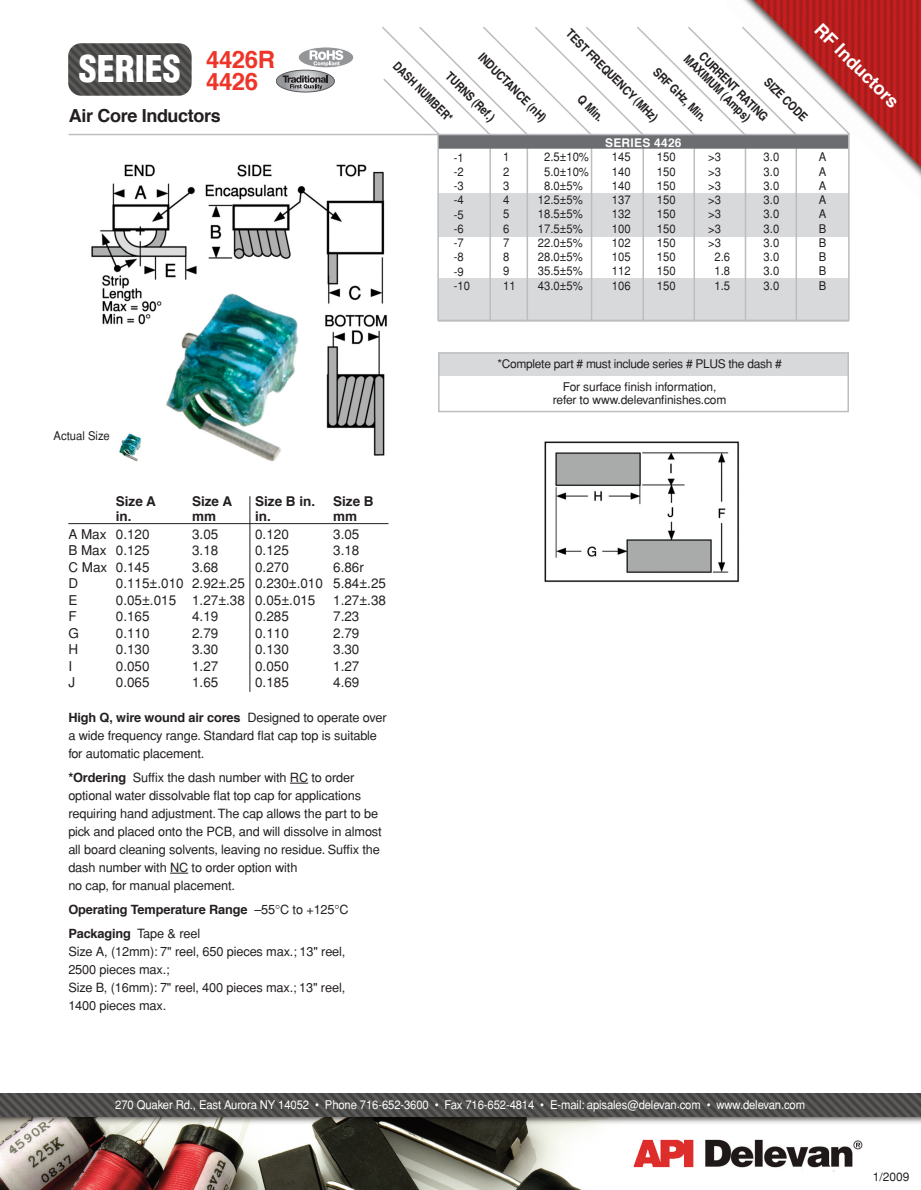
<style>
.page{position:relative;width:921px;height:1190px;background:#fff}
.page>*{position:absolute;margin:0;border:0;box-sizing:border-box;transform-origin:0 0}
.t1{font:900 condensed 36px "Helvetica";color:#fff}
.t2{font:700 24px "Helvetica";color:#ee3529}
.t3{font:700 18px "Helvetica";letter-spacing:-.02em;color:#231f20}
.t4{font:700 18px "Helvetica";color:#fff}
.t5{font:13.5px "Helvetica";color:#231f20}
.t6{font:700 13.5px "Helvetica";color:#231f20}
.t7{font:12.75px/18px "Helvetica";letter-spacing:-.01em;color:#231f20}
.t8{font:700 12.75px/24px "Helvetica";letter-spacing:-.01em;color:#231f20}
.t9{font:700 12.3px/12.3px "Helvetica";color:#231f20;scale:.85 1}
.t10{font:700 12.3px "Helvetica";color:#231f20;scale:.8 1}
.t11{font:12px/14.2px "Helvetica";letter-spacing:-.01em;color:#231f20;text-align:justify;scale:.94 1}
.t12{font:12px "Helvetica";letter-spacing:-.01em;color:#fff;scale:.94 1}
.t13{font:12px/22.5px "Helvetica";letter-spacing:-.01em;color:#231f20;text-align:center}
.t14{font:700 12px "Helvetica";letter-spacing:.02em;color:#fff}
.s1{font-weight:700}
.s2{font-weight:400}
</style>
<div class="page">
<img style="left:91px;top:164px;width:296px;height:298px">
<hr style="left:68px;top:523px;width:320px;height:1px;background:#231f20">
<svg style="left:290px;top:783px;width:18px;height:1px"></svg>
<svg style="left:170px;top:873px;width:18px;height:1px"></svg>
<hr style="left:249px;top:496px;width:1px;height:196px;background:#231f20">
<img style="left:743px;top:0;width:178px;height:206px">
<img style="left:68px;top:43px;width:124px;height:53px;border-radius:13px">
<svg style="left:298px;top:47px;width:56px;height:21px"></svg>
<div style="left:298px;top:47px;width:56px;height:21px;border:1px solid #fff;border-radius:50%"></div>
<svg style="left:309px;top:50px;width:34px;height:16px"></svg>
<svg style="left:276px;top:70px;width:58px;height:22px"></svg>
<div style="left:276px;top:70px;width:59px;height:22px;border:1px solid #57585a;border-radius:50%"></div>
<svg style="left:283px;top:76px;width:45px;height:13px"></svg>
<img style="left:0;top:1094px;width:921px;height:96px">
<hr style="left:69px;top:134px;width:780px;height:1px;background:#bcbdc0">
<svg style="left:380px;top:25px;width:471px;height:111px"></svg>
<div style="left:438px;top:193px;width:411px;height:43px;background:#d8d9db"></div>
<div style="left:438px;top:279px;width:411px;height:43px;background:#d8d9db"></div>
<hr style="left:489px;top:134px;width:2px;height:187px;background:#bcbdc0">
<hr style="left:526px;top:134px;width:2px;height:187px;background:#bcbdc0">
<hr style="left:591px;top:134px;width:1px;height:187px;background:#bcbdc0">
<hr style="left:642px;top:134px;width:2px;height:187px;background:#bcbdc0">
<hr style="left:693px;top:134px;width:2px;height:187px;background:#bcbdc0">
<hr style="left:744px;top:134px;width:2px;height:187px;background:#bcbdc0">
<hr style="left:795px;top:134px;width:2px;height:187px;background:#bcbdc0">
<hr style="left:848px;top:133px;width:1px;height:188px;background:#bcbdc0">
<hr style="left:437px;top:133px;width:2px;height:188px;background:#bcbdc0">
<hr style="left:438px;top:320px;width:411px;height:1px;background:#bcbdc0">
<div style="left:438px;top:135px;width:410px;height:14px;background:#6c6d70"></div>
<img style="left:544px;top:441px;width:196px;height:142px">
<div style="left:439px;top:354px;width:409px;height:22px;background:#d8d9db"></div>
<div style="left:438px;top:352px;width:411px;height:60px;border:2px solid #bcbdc0"></div>
<h1 class="t1" style="left:79px;top:49px;width:198px">SERIES <sup>4426R</sup></h1>
<h2 class="t2" style="left:206px;top:72px;width:53px">4426</h2>
<h3 class="t3" style="left:69px;top:108px;width:153px">Air Core Inductors</h3>
<p class="t11" style="left:54px;top:428px;width:61px">Actual Size</p>
<p class="t9" style="left:484px;top:52px;width:108px;rotate:45deg">INDUCTANCE (nH)</p>
<p class="t10" style="left:399px;top:60px;width:99px;rotate:45deg">DASH NUMBER*</p>
<p class="t9" style="left:451px;top:70px;width:77px;rotate:45deg">TURNS (Ref.)</p>
<h3 class="t4" style="left:823px;top:21px;width:112px;rotate:45deg">RF Inductors</h3>
<p class="t9" style="left:572px;top:28px;width:148px;rotate:45deg">TEST FREQUENCY (MHz)</p>
<p class="t9" style="left:698px;top:44px;width:120px;text-indent:9px;rotate:45deg">CURRENT RATING<br>MAXIMUM (Amps)</p>
<p class="t9" style="left:659px;top:66px;width:84px;rotate:45deg">SRF GHz, Min.</p>
<p class="t9" style="left:770px;top:76px;width:67px;rotate:45deg">SIZE CODE</p>
<p class="t9" style="left:583px;top:93px;width:38px;rotate:45deg">Q Min.</p>
<p class="t14" style="left:605px;top:137px;width:78px">SERIES 4426</p>
<p class="t11" style="left:454px;top:150px;width:19px;text-align:left">-1 -2 -3 -4 -5 -6 -7 -8 -9 -10</p>
<p class="t11" style="left:503px;top:150px;width:15px;text-align:left">1<br>2<br>3<br>4<br>5<br>6<br>7<br>8<br>9<br>11</p>
<p class="t11" style="left:538px;top:150px;width:56px;text-align:center">2.5±10%<br>5.0±10%<br>8.0±5%<br>12.5±5%<br>18.5±5%<br>17.5±5%<br>22.0±5%<br>28.0±5%<br>35.5±5%<br>43.0±5%</p>
<p class="t11" style="left:612px;top:150px;width:21px">145<br>140<br>140<br>137<br>132<br>100<br>102<br>105<br>112<br>106</p>
<p class="t11" style="left:657px;top:150px;width:21px">150<br>150<br>150<br>150<br>150<br>150<br>150<br>150<br>150<br>150</p>
<p class="t11" style="left:708px;top:150px;width:15px">&gt;3</p>
<p class="t11" style="left:708px;top:164px;width:15px">&gt;3</p>
<p class="t11" style="left:708px;top:179px;width:15px">&gt;3</p>
<p class="t11" style="left:708px;top:193px;width:15px">&gt;3</p>
<p class="t11" style="left:708px;top:207px;width:15px">&gt;3</p>
<p class="t11" style="left:708px;top:221px;width:15px">&gt;3</p>
<p class="t11" style="left:708px;top:236px;width:15px">&gt;3</p>
<p class="t11" style="left:714px;top:250px;width:18px">2.6</p>
<p class="t11" style="left:714px;top:264px;width:18px">1.8</p>
<p class="t11" style="left:714px;top:278px;width:18px">1.5</p>
<p class="t11" style="left:763px;top:150px;width:18px">3.0<br>3.0<br>3.0<br>3.0<br>3.0<br>3.0<br>3.0<br>3.0<br>3.0<br>3.0</p>
<p class="t11" style="left:818px;top:150px;width:10px">A A A A A B B B B B</p>
<p class="t13" style="left:497px;top:353px;width:286px">*Complete part # must include series # PLUS the dash #<br>For surface finish information,</p>
<p class="t13" style="left:553px;top:389px;width:175px">refer to www.delevanfinishes.com</p>
<p class="t6" style="left:116px;top:495px;width:42px">Size A</p>
<p class="t6" style="left:192px;top:495px;width:42px">Size A</p>
<p class="t6" style="left:255px;top:495px;width:62px">Size B in.</p>
<p class="t6" style="left:333px;top:495px;width:42px">Size B</p>
<p class="t6" style="left:116px;top:510px;width:17px">in.</p>
<p class="t6" style="left:192px;top:510px;width:26px">mm</p>
<p class="t6" style="left:255px;top:510px;width:17px">in.</p>
<p class="t6" style="left:333px;top:510px;width:26px">mm</p>
<p class="t5" style="left:68px;top:526px;width:83px">A Max 0.120</p>
<p class="t5" style="left:192px;top:526px;width:28px">3.05</p>
<p class="t5" style="left:255px;top:526px;width:35px">0.120</p>
<p class="t5" style="left:333px;top:526px;width:28px">3.05</p>
<p class="t5" style="left:68px;top:543px;width:83px">B Max 0.125</p>
<p class="t5" style="left:192px;top:543px;width:28px">3.18</p>
<p class="t5" style="left:255px;top:543px;width:35px">0.125</p>
<p class="t5" style="left:333px;top:543px;width:28px">3.18</p>
<p class="t5" style="left:68px;top:559px;width:83px">C Max 0.145</p>
<p class="t5" style="left:192px;top:559px;width:28px">3.68</p>
<p class="t5" style="left:255px;top:559px;width:35px">0.270</p>
<p class="t5" style="left:333px;top:559px;width:32px">6.86r</p>
<p class="t5" style="left:68px;top:576px;width:11px">D</p>
<p class="t5" style="left:116px;top:576px;width:272px">0.115±.010 2.92±.25 0.230±.010 5.84±.25</p>
<p class="t5" style="left:68px;top:592px;width:11px">E</p>
<p class="t5" style="left:116px;top:592px;width:201px">0.05±.015 1.27±.38 0.05±.015</p>
<p class="t5" style="left:333px;top:592px;width:54px">1.27±.38</p>
<p class="t5" style="left:68px;top:609px;width:10px">F</p>
<p class="t5" style="left:116px;top:609px;width:35px">0.165</p>
<p class="t5" style="left:192px;top:609px;width:28px">4.19</p>
<p class="t5" style="left:255px;top:609px;width:35px">0.285</p>
<p class="t5" style="left:333px;top:609px;width:28px">7.23</p>
<p class="t5" style="left:68px;top:625px;width:12px">G</p>
<p class="t5" style="left:116px;top:625px;width:35px">0.110</p>
<p class="t5" style="left:192px;top:625px;width:28px">2.79</p>
<p class="t5" style="left:255px;top:625px;width:35px">0.110</p>
<p class="t5" style="left:333px;top:625px;width:28px">2.79</p>
<p class="t5" style="left:68px;top:642px;width:11px">H</p>
<p class="t5" style="left:116px;top:642px;width:35px">0.130</p>
<p class="t5" style="left:192px;top:642px;width:28px">3.30</p>
<p class="t5" style="left:255px;top:642px;width:35px">0.130</p>
<p class="t5" style="left:333px;top:642px;width:28px">3.30</p>
<p class="t5" style="left:68px;top:658px;width:5px">I</p>
<p class="t5" style="left:116px;top:658px;width:35px">0.050</p>
<p class="t5" style="left:192px;top:658px;width:28px">1.27</p>
<p class="t5" style="left:255px;top:658px;width:35px">0.050</p>
<p class="t5" style="left:333px;top:658px;width:28px">1.27</p>
<p class="t5" style="left:68px;top:675px;width:8px">J</p>
<p class="t5" style="left:116px;top:675px;width:35px">0.065</p>
<p class="t5" style="left:192px;top:675px;width:28px">1.65</p>
<p class="t5" style="left:255px;top:675px;width:35px">0.185</p>
<p class="t5" style="left:333px;top:675px;width:28px">4.69</p>
<p class="t7" style="left:68px;top:708px;width:320px"><span class="s1">High Q, wire wound air cores</span> Designed to operate over a wide frequency range. Standard flat cap top is suitable for automatic placement.</p>
<p class="t7" style="left:68px;top:769px;width:315px"><span class="s1">*Ordering</span> Suffix the dash number with RC to order optional water dissolvable flat top cap for applications requiring hand adjustment. The cap allows the part to be pick and placed onto the PCB, and will dissolve in almost all board cleaning solvents, leaving no residue. Suffix the dash number with NC to order option with<br>no cap, for manual placement.</p>
<p class="t8" style="left:68px;top:899px;width:282px">Operating Temperature Range <span class="s2">–55°C to +125°C<br></span>Packaging <span class="s2">Tape &amp; reel</span></p>
<p class="t7" style="left:68px;top:943px;width:279px">Size A, (12mm): 7" reel, 650 pieces max.; 13" reel, 2500 pieces max.;<br>Size B, (16mm): 7" reel, 400 pieces max.; 13" reel, 1400 pieces max.</p>
<p class="t12" style="left:115px;top:1098px;width:735px">270 Quaker Rd., East Aurora NY 14052 • Phone 716-652-3600 • Fax 716-652-4814 • E-mail: apisales@delevan.com • www.delevan.com</p>
<p class="t13" style="left:872px;top:1166px;width:38px">1/2009</p>
</div>
